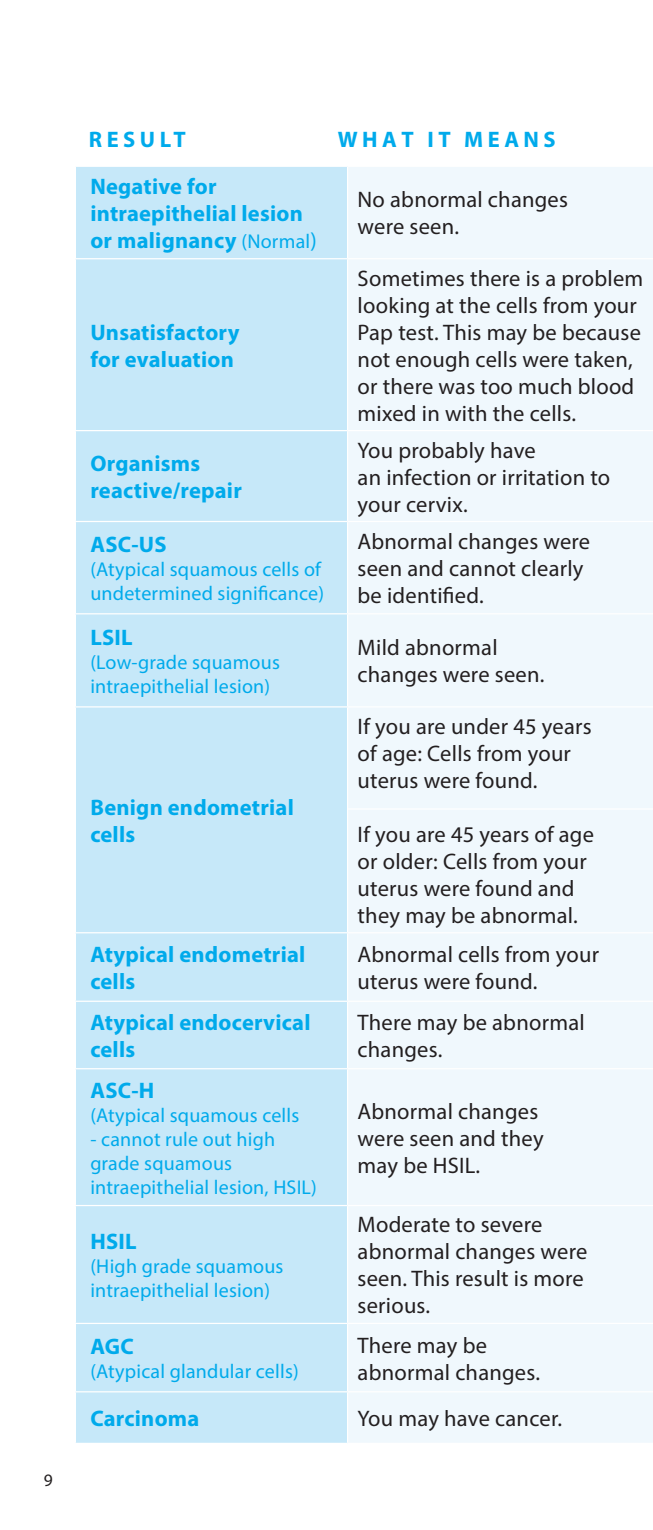
<style>
.page{position:relative;width:653px;height:1530px;background:#fff}
.page>*{position:absolute;margin:0;border:0;box-sizing:border-box;transform-origin:0 0}
.t1{font:22.5px/27px "Myriad Pro";letter-spacing:.01em;color:#231f20}
.t2{font:700 22.5px/27px "Myriad Pro";letter-spacing:.01em;color:#00aaeb}
.t3{font:700 22.5px "Myriad Pro";letter-spacing:.2em;color:#00aaeb}
.t4{font:20px/24px "Myriad Pro";letter-spacing:.01em;color:#00aaeb}
.t5{font:17.5px "Myriad Pro";color:#231f20}
.s1{font-weight:400;font-size:20px}
.s2{font-weight:400}
</style>
<div class="page">
<div style="left:76px;top:167px;width:271px;height:1276px;background:#c6e8f9"></div>
<div style="left:348px;top:167px;width:304px;height:1276px;background:#f0f8fd"></div>
<hr style="left:75px;top:258px;width:272px;height:1px;background:#fff">
<hr style="left:347px;top:258px;width:305px;height:1px;background:#fff">
<hr style="left:75px;top:430px;width:272px;height:1px;background:#fff">
<hr style="left:347px;top:430px;width:305px;height:1px;background:#fff">
<hr style="left:75px;top:521px;width:272px;height:1px;background:#fff">
<hr style="left:347px;top:521px;width:305px;height:1px;background:#fff">
<hr style="left:75px;top:613px;width:272px;height:1px;background:#fff">
<hr style="left:347px;top:613px;width:305px;height:1px;background:#fff">
<hr style="left:75px;top:706px;width:272px;height:2px;background:#fff">
<hr style="left:347px;top:706px;width:305px;height:2px;background:#fff">
<hr style="left:75px;top:932px;width:272px;height:1px;background:#fff">
<hr style="left:347px;top:932px;width:305px;height:1px;background:#fff">
<hr style="left:75px;top:1001px;width:272px;height:1px;background:#fff">
<hr style="left:347px;top:1001px;width:305px;height:1px;background:#fff">
<hr style="left:75px;top:1068px;width:272px;height:1px;background:#fff">
<hr style="left:347px;top:1068px;width:305px;height:1px;background:#fff">
<hr style="left:75px;top:1205px;width:272px;height:1px;background:#fff">
<hr style="left:347px;top:1205px;width:305px;height:1px;background:#fff">
<hr style="left:75px;top:1323px;width:272px;height:1px;background:#fff">
<hr style="left:347px;top:1323px;width:305px;height:1px;background:#fff">
<hr style="left:75px;top:1391px;width:272px;height:1px;background:#fff">
<hr style="left:347px;top:1391px;width:305px;height:1px;background:#fff">
<hr style="left:348px;top:808px;width:304px;height:2px;background:#fff">
<p class="t5" style="left:44px;top:1470px;width:10px">9</p>
<p class="t2" style="left:89px;top:126px;width:98px">RESULT</p>
<p class="t3" style="left:338px;top:125px;width:219px">WHAT IT MEANS</p>
<p class="t2" style="left:90px;top:172px;width:228px">Negative for intraepithelial lesion or malignancy <span class="s1">(Normal</span><span class="s2">)</span></p>
<p class="t1" style="left:357px;top:186px;width:212px">No abnormal changes were seen.</p>
<p class="t2" style="left:90px;top:318px;width:151px">Unsatisfactory for evaluation</p>
<p class="t2" style="left:90px;top:449px;width:153px">Organisms reactive/repair</p>
<p class="t2" style="left:90px;top:530px;width:78px">ASC-US</p>
<p class="t4" style="left:90px;top:557px;width:235px">(Atypical squamous cells of undetermined significance)</p>
<p class="t2" style="left:90px;top:623px;width:44px">LSIL</p>
<p class="t4" style="left:90px;top:650px;width:191px">(Low-grade squamous intraepithelial lesion)</p>
<p class="t2" style="left:90px;top:793px;width:205px">Benign endometrial cells</p>
<p class="t1" style="left:357px;top:264px;width:287px">Sometimes there is a problem looking at the cells from your<br>Pap test. This may be because not enough cells were taken, or there was too much blood mixed in with the cells.</p>
<p class="t1" style="left:357px;top:436px;width:254px">You probably have<br>an infection or irritation to your cervix.</p>
<p class="t1" style="left:357px;top:528px;width:234px">Abnormal changes were seen and cannot clearly be identified.</p>
<p class="t1" style="left:357px;top:634px;width:188px">Mild abnormal changes were seen.</p>
<p class="t1" style="left:357px;top:712px;width:235px">If you are under 45 years of age: Cells from your uterus were found.</p>
<p class="t1" style="left:357px;top:820px;width:238px">If you are 45 years of age or older: Cells from your uterus were found and they may be abnormal.</p>
<p class="t2" style="left:90px;top:940px;width:216px">Atypical endometrial cells</p>
<p class="t1" style="left:357px;top:941px;width:243px">Abnormal cells from your uterus were found.</p>
<p class="t2" style="left:90px;top:1008px;width:222px">Atypical endocervical cells</p>
<p class="t1" style="left:357px;top:1009px;width:228px">There may be abnormal changes.</p>
<p class="t2" style="left:90px;top:1076px;width:65px">ASC-H</p>
<p class="t4" style="left:90px;top:1103px;width:210px">(Atypical squamous cells</p>
<p class="t4" style="left:90px;top:1127px;width:228px">- cannot rule out high grade squamous intraepithelial lesion, HSIL)</p>
<p class="t1" style="left:357px;top:1097px;width:187px">Abnormal changes were seen and they may be HSIL.</p>
<p class="t2" style="left:90px;top:1227px;width:48px">HSIL</p>
<p class="t4" style="left:90px;top:1254px;width:195px">(High grade squamous intraepithelial lesion)</p>
<p class="t2" style="left:90px;top:1332px;width:45px">AGC</p>
<p class="t4" style="left:90px;top:1359px;width:210px">(Atypical glandular cells)</p>
<p class="t1" style="left:357px;top:1211px;width:231px">Moderate to severe abnormal changes were seen. This result is more serious.</p>
<p class="t1" style="left:357px;top:1331px;width:184px">There may be abnormal changes.</p>
<p class="t2" style="left:90px;top:1404px;width:110px">Carcinoma</p>
<p class="t1" style="left:357px;top:1405px;width:206px">You may have cancer.</p>
</div>
